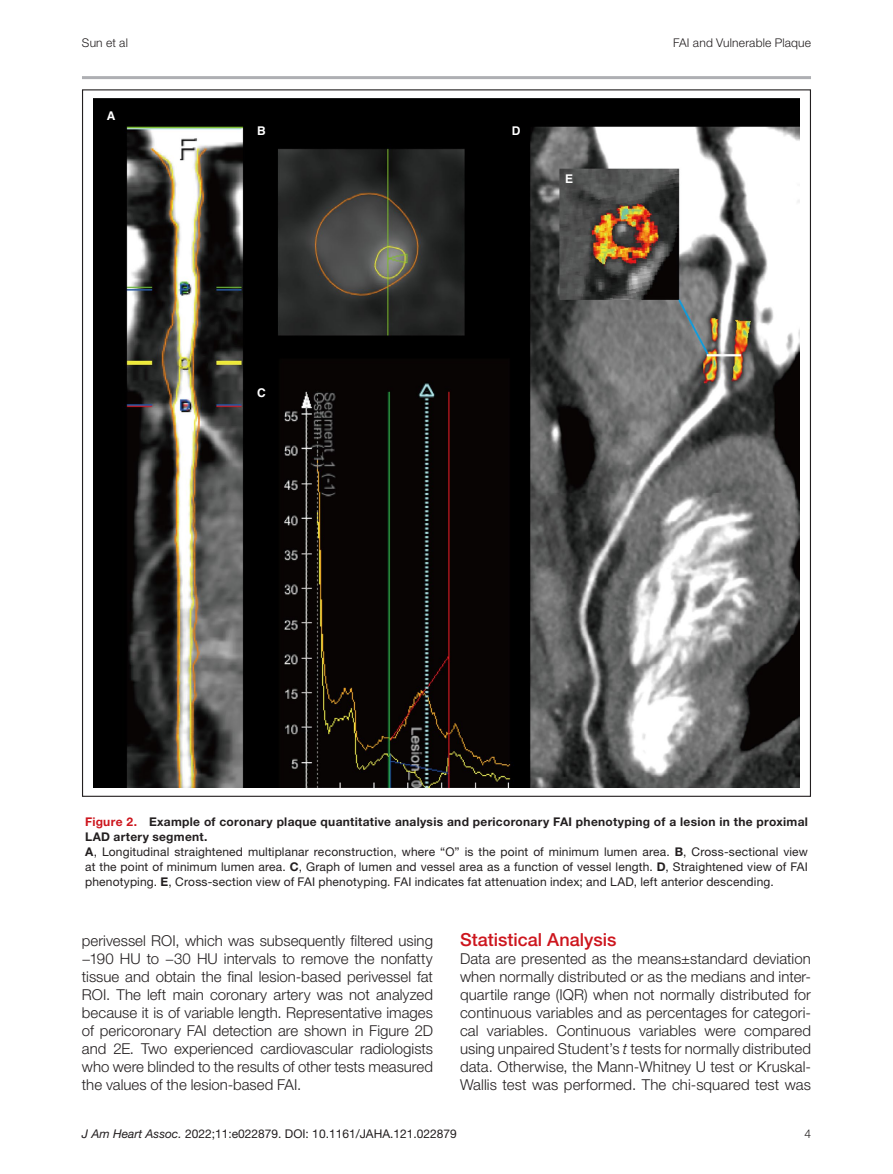
<style>
.page{position:relative;width:893px;height:1174px;background:#fff}
.page>*{position:absolute;margin:0;border:0;box-sizing:border-box;transform-origin:0 0}
.t1{font:500 18px "Helvetica Neue LT Std";color:#cd151d}
.t2{font:300 15px/18px "Helvetica Neue LT Std";letter-spacing:.005em;color:#231f20;text-align:justify}
.t3{font:12px/15px "Helvetica Neue LT Std";letter-spacing:.01em;color:#231f20}
.t4{font:300 12px "Helvetica Neue LT Std";letter-spacing:.015em;color:#231f20}
.t5{font:700 12px "Helvetica";color:#fff}
.s1{font-weight:700;color:#cd151d}
.s2{font-weight:700}
.s3{font-style:italic}
</style>
<div class="page">
<img style="left:94px;top:98px;width:705px;height:689px">
<hr style="left:82px;top:76px;width:729px;height:3px;background:#aeafb3">
<p class="t4" style="left:82px;top:35px;width:47px">Sun et al</p>
<p class="t4" style="left:673px;top:35px;width:139px">FAI and Vulnerable Plaque</p>
<p class="t5" style="left:107px;top:109px;width:10px">A</p>
<p class="t5" style="left:257px;top:124px;width:10px">B</p>
<p class="t5" style="left:257px;top:385px;width:10px">C</p>
<p class="t5" style="left:512px;top:124px;width:10px">D</p>
<p class="t5" style="left:565px;top:172px;width:10px">E</p>
<p class="t3" style="left:85px;top:814px;width:724px"><span class="s1">Figure 2.</span> <span class="s2">Example of coronary plaque quantitative analysis and pericoronary FAI phenotyping of a lesion in the proximal LAD artery segment.<br>A</span>, Longitudinal straightened multiplanar reconstruction, where “O” is the point of minimum lumen area. <span class="s2">B</span>, Cross-sectional view at the point of minimum lumen area. <span class="s2">C</span>, Graph of lumen and vessel area as a function of vessel length. <span class="s2">D</span>, Straightened view of FAI phenotyping. <span class="s2">E</span>, Cross-section view of FAI phenotyping. FAI indicates fat attenuation index; and LAD, left anterior descending.</p>
<p class="t2" style="left:82px;top:931px;width:353px">perivessel ROI, which was subsequently filtered using −190 HU to −30 HU intervals to remove the nonfatty tissue and obtain the final lesion-based perivessel fat ROI. The left main coronary artery was not analyzed because it is of variable length. Representative images of pericoronary FAI detection are shown in Figure 2D and 2E. Two experienced cardiovascular radiologists who were blinded to the results of other tests measured the values of the lesion-based FAI.</p>
<p class="t1" style="left:460px;top:929px;width:158px">Statistical Analysis</p>
<p class="t2" style="left:460px;top:949px;width:352px">Data are presented as the means±standard deviation when normally distributed or as the medians and inter&shy;quartile range (IQR) when not normally distributed for continuous variables and as percentages for categori&shy;cal variables. Continuous variables were compared using unpaired Student’s <span class="s3">t</span> tests for normally distributed data. Otherwise, the Mann-Whitney U test or Kruskal-Wallis test was performed. The chi-squared test was</p>
<p class="t3" style="left:82px;top:1126px;width:376px"><span class="s3">J Am Heart Assoc.</span> 2022;11:e022879. DOI: 10.1161/JAHA.121.022879</p>
<p class="t4" style="left:804px;top:1126px;width:8px">4</p>
</div>
